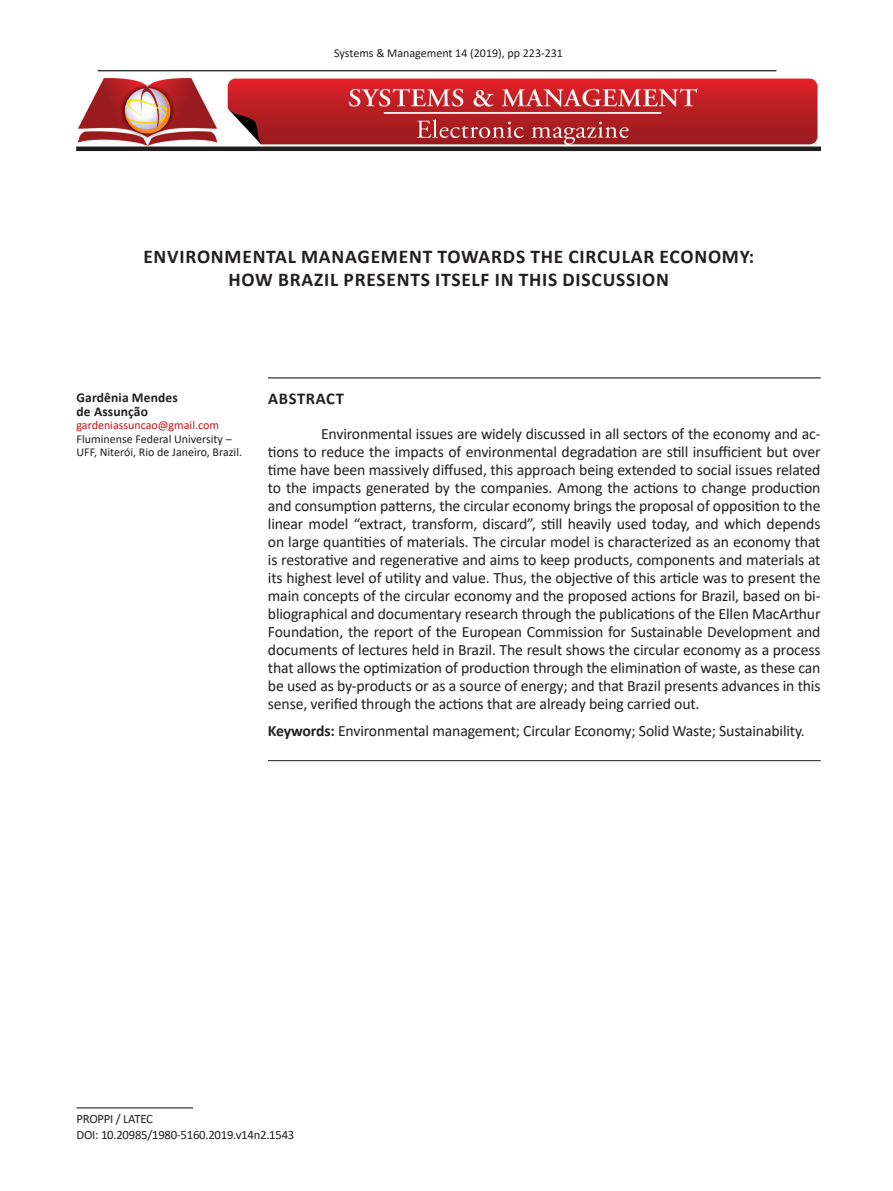
<style>
.page{position:relative;width:893px;height:1191px;background:#fff}
.page>*{position:absolute;margin:0;border:0;box-sizing:border-box;transform-origin:0 0}
.t1{font:700 19.5px/23.4px "Calibri";letter-spacing:.04em;color:#231f20;text-align:center}
.t2{font:700 16.5px "Calibri";letter-spacing:.04em;color:#231f20}
.t3{font:15.75px/18px "Calibri";letter-spacing:-.01em;color:#231f20;text-align:justify}
.t4{font:700 13.5px/13.5px "Calibri";letter-spacing:.01em;color:#231f20}
.t5{font:12.75px/15.3px "Calibri";letter-spacing:-.02em;color:#231f20}
.t6{font:12px/13.5px "Calibri";color:#231f20}
.t7{font:12px "Calibri";color:#c4121a}
.s1{font-weight:700}
</style>
<div class="page">
<hr style="left:98px;top:70px;width:678px;height:1px;background:#000">
<hr style="left:77px;top:1107px;width:116px;height:1px;background:#231f20">
<img style="left:77px;top:78px;width:744px;height:74px">
<hr style="left:268px;top:377px;width:553px;height:1px;background:#231f20">
<hr style="left:268px;top:760px;width:553px;height:1px;background:#231f20">
<p class="t6" style="left:334px;top:46px;width:230px">Systems &amp; Management 14 (2019), pp 223-231</p>
<p class="t1" style="left:143px;top:244px;width:612px">ENVIRONMENTAL MANAGEMENT TOWARDS THE CIRCULAR ECONOMY:<br>HOW BRAZIL PRESENTS ITSELF IN THIS DISCUSSION</p>
<p class="t4" style="left:77px;top:391px;width:103px">Gardênia Mendes de Assunção</p>
<p class="t7" style="left:77px;top:417px;width:144px">gardeniassuncao@gmail.com</p>
<p class="t6" style="left:77px;top:432px;width:167px">Fluminense Federal University –<br>UFF, Niterói, Rio de Janeiro, Brazil.</p>
<p class="t2" style="left:268px;top:388px;width:77px">ABSTRACT</p>
<p class="t3" style="left:268px;top:424px;width:554px;text-indent:53px">Environmental issues are widely discussed in all sectors of the economy and ac&shy;tions to reduce the impacts of environmental degradation are still insufficient but over time have been massively diffused, this approach being extended to social issues related to the impacts generated by the companies. Among the actions to change production and consumption patterns, the circular economy brings the proposal of opposition to the linear model “extract, transform, discard”, still heavily used today, and which depends on large quantities of materials. The circular model is characterized as an economy that is restorative and regenerative and aims to keep products, components and materials at its highest level of utility and value. Thus, the objective of this article was to present the main concepts of the circular economy and the proposed actions for Brazil, based on bi&shy;bliographical and documentary research through the publications of the Ellen MacArthur Foundation, the report of the European Commission for Sustainable Development and documents of lectures held in Brazil. The result shows the circular economy as a process that allows the optimization of production through the elimination of waste, as these can be used as by-products or as a source of energy; and that Brazil presents advances in this sense, verified through the actions that are already being carried out.</p>
<p class="t3" style="left:268px;top:721px;width:538px"><span class="s1">Keywords:</span> Environmental management; Circular Economy; Solid Waste; Sustainability.</p>
<p class="t5" style="left:77px;top:1111px;width:219px">PROPPI / LATEC<br>DOI: 10.20985/1980-5160.2019.v14n2.1543</p>
</div>
